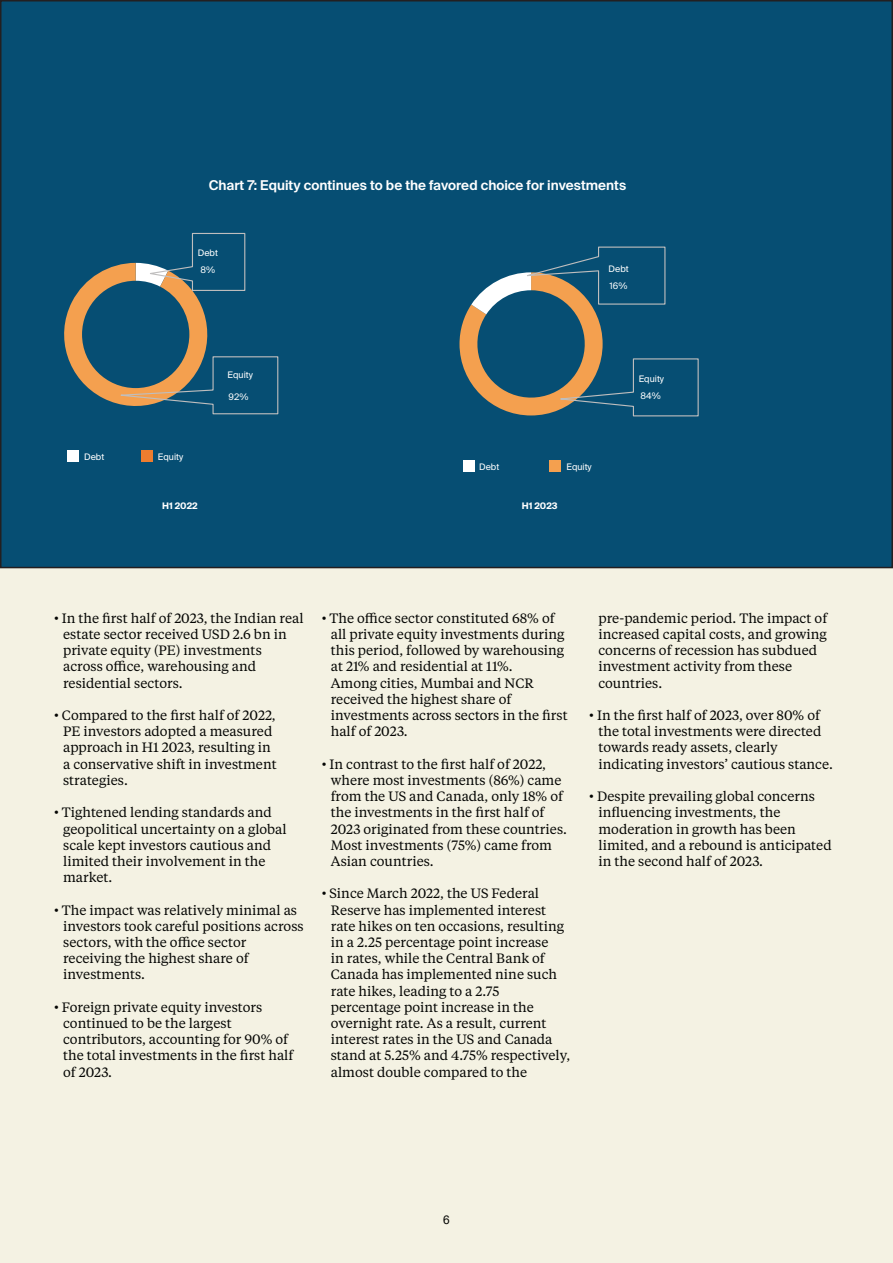
<style>
.page{position:relative;width:893px;height:1263px;background:#fff}
.page>*{position:absolute;margin:0;border:0;box-sizing:border-box;transform-origin:0 0}
.t1{font:13.5px/16.2px "Tiempos Text";color:#040503}
.t2{font:600 13.5px "Suisse Intl";color:#fff}
.Tiempos_Text_8_5pt_P{font:12px "Arial";color:#040503}
.t3{font:9px/17px "Suisse Intl";color:#fff}
.t4{font:700 9px "Suisse Intl";color:#fff}
</style>
<div class="page">
<div style="left:0;top:0;width:893px;height:695px;background:#064e73"></div>
<div style="left:0;top:568px;width:893px;height:695px;background:#f4f2e3"></div>
<svg style="left:64px;top:232px;width:215px;height:183px"></svg>
<div style="left:68px;top:450px;width:11px;height:12px;background:#fff"></div>
<div style="left:141px;top:450px;width:12px;height:12px;background:#ee7d2f"></div>
<svg style="left:459px;top:246px;width:240px;height:171px"></svg>
<div style="left:463px;top:460px;width:11px;height:11px;background:#fff"></div>
<div style="left:549px;top:460px;width:11px;height:11px;background:#f4a04f"></div>
<p class="t2" style="left:209px;top:178px;width:419px">Chart 7: Equity continues to be the favored choice for investments</p>
<p class="t3" style="left:198px;top:245px;width:22px">Debt</p>
<p class="t3" style="left:200px;top:262px;width:16px">8%</p>
<p class="t3" style="left:609px;top:261px;width:22px;line-height:16px">Debt<br>16%</p>
<p class="t3" style="left:84px;top:449px;width:22px">Debt</p>
<p class="t3" style="left:158px;top:449px;width:27px">Equity</p>
<p class="t3" style="left:228px;top:366px;width:27px">Equity</p>
<p class="t3" style="left:229px;top:388px;width:21px">92%</p>
<p class="t3" style="left:479px;top:458px;width:22px">Debt</p>
<p class="t3" style="left:567px;top:458px;width:27px">Equity</p>
<p class="t4" style="left:162px;top:500px;width:37px">H1 2022</p>
<p class="t4" style="left:522px;top:500px;width:37px">H1 2023</p>
<p class="t3" style="left:639px;top:370px;width:27px">Equity<br>84%</p>
<p class="t1" style="left:54px;top:609px;width:251px">• In the first half of 2023, the Indian real</p>
<p class="t1" style="left:63px;top:626px;width:225px">estate sector received USD 2.6 bn in</p>
<p class="t1" style="left:63px;top:642px;width:200px">private equity (PE) investments</p>
<p class="t1" style="left:63px;top:658px;width:195px">across office, warehousing and</p>
<p class="t1" style="left:63px;top:674px;width:121px">residential sectors.</p>
<p class="t1" style="left:54px;top:707px;width:223px">• Compared to the first half of 2022,</p>
<p class="t1" style="left:63px;top:723px;width:211px">PE investors adopted a measured</p>
<p class="t1" style="left:63px;top:739px;width:209px">approach in H1 2023, resulting in</p>
<p class="t1" style="left:63px;top:755px;width:215px">a conservative shift in investment</p>
<p class="t1" style="left:63px;top:771px;width:66px">strategies.</p>
<p class="t1" style="left:54px;top:804px;width:219px">• Tightened lending standards and</p>
<p class="t1" style="left:63px;top:820px;width:225px">geopolitical uncertainty on a global</p>
<p class="t1" style="left:63px;top:836px;width:210px">scale kept investors cautious and</p>
<p class="t1" style="left:63px;top:852px;width:204px">limited their involvement in the</p>
<p class="t1" style="left:63px;top:869px;width:51px">market.</p>
<p class="t1" style="left:54px;top:901px;width:245px">• The impact was relatively minimal as</p>
<p class="t1" style="left:63px;top:917px;width:242px">investors took careful positions across</p>
<p class="t1" style="left:63px;top:933px;width:185px">sectors, with the office sector</p>
<p class="t1" style="left:63px;top:950px;width:187px">receiving the highest share of</p>
<p class="t1" style="left:63px;top:966px;width:84px">investments.</p>
<p class="t1" style="left:63px;top:998px;width:201px;text-indent:-9px">• Foreign private equity investors continued to be the largest</p>
<p class="t1" style="left:63px;top:1031px;width:226px">contributors, accounting for 90% of</p>
<p class="t1" style="left:63px;top:1047px;width:232px">the total investments in the first half</p>
<p class="t1" style="left:63px;top:1063px;width:50px">of 2023.</p>
<p class="t1" style="left:322px;top:609px;width:234px">• The office sector constituted 68% of</p>
<p class="t1" style="left:331px;top:626px;width:235px">all private equity investments during</p>
<p class="t1" style="left:331px;top:642px;width:235px">this period, followed by warehousing</p>
<p class="t1" style="left:331px;top:658px;width:183px">at 21% and residential at 11%.</p>
<p class="t1" style="left:331px;top:674px;width:205px">Among cities, Mumbai and NCR</p>
<p class="t1" style="left:331px;top:690px;width:182px">received the highest share of</p>
<p class="t1" style="left:331px;top:707px;width:238px">investments across sectors in the first</p>
<p class="t1" style="left:331px;top:723px;width:78px">half of 2023.</p>
<p class="t1" style="left:322px;top:755px;width:226px">• In contrast to the first half of 2022,</p>
<p class="t1" style="left:331px;top:771px;width:232px">where most investments (86%) came</p>
<p class="t1" style="left:331px;top:788px;width:234px">from the US and Canada, only 18% of</p>
<p class="t1" style="left:331px;top:804px;width:215px">the investments in the first half of</p>
<p class="t1" style="left:331px;top:820px;width:238px">2023 originated from these countries.</p>
<p class="t1" style="left:331px;top:836px;width:223px">Most investments (75%) came from</p>
<p class="t1" style="left:331px;top:852px;width:105px">Asian countries.</p>
<p class="t1" style="left:322px;top:885px;width:219px">• Since March 2022, the US Federal</p>
<p class="t1" style="left:331px;top:901px;width:217px">Reserve has implemented interest</p>
<p class="t1" style="left:331px;top:917px;width:235px">rate hikes on ten occasions, resulting</p>
<p class="t1" style="left:331px;top:933px;width:219px">in a 2.25 percentage point increase</p>
<p class="t1" style="left:331px;top:950px;width:215px">in rates, while the Central Bank of</p>
<p class="t1" style="left:331px;top:966px;width:228px">Canada has implemented nine such</p>
<p class="t1" style="left:331px;top:982px;width:170px">rate hikes, leading to a 2.75</p>
<p class="t1" style="left:331px;top:998px;width:205px">percentage point increase in the</p>
<p class="t1" style="left:331px;top:1014px;width:217px">overnight rate. As a result, current</p>
<p class="t1" style="left:331px;top:1031px;width:223px">interest rates in the US and Canada</p>
<p class="t1" style="left:331px;top:1047px;width:241px">stand at 5.25% and 4.75% respectively,</p>
<p class="t1" style="left:331px;top:1063px;width:198px">almost double compared to the</p>
<p class="t1" style="left:598px;top:609px;width:230px">pre-pandemic period. The impact of</p>
<p class="t1" style="left:598px;top:626px;width:230px">increased capital costs, and growing</p>
<p class="t1" style="left:598px;top:642px;width:220px">concerns of recession has subdued</p>
<p class="t1" style="left:598px;top:658px;width:195px">investment activity from these</p>
<p class="t1" style="left:598px;top:674px;width:65px">countries.</p>
<p class="t1" style="left:589px;top:707px;width:232px">• In the first half of 2023, over 80% of</p>
<p class="t1" style="left:598px;top:723px;width:224px">the total investments were directed</p>
<p class="t1" style="left:598px;top:739px;width:181px">towards ready assets, clearly</p>
<p class="t1" style="left:598px;top:755px;width:236px">indicating investors’ cautious stance.</p>
<p class="t1" style="left:589px;top:788px;width:227px">• Despite prevailing global concerns</p>
<p class="t1" style="left:598px;top:804px;width:183px">influencing investments, the</p>
<p class="t1" style="left:598px;top:820px;width:199px">moderation in growth has been</p>
<p class="t1" style="left:598px;top:836px;width:235px">limited, and a rebound is anticipated</p>
<p class="t1" style="left:598px;top:852px;width:166px">in the second half of 2023.</p>
<p class="Tiempos_Text_8_5pt_P" style="left:443px;top:1212px;width:8px">6</p>
</div>
